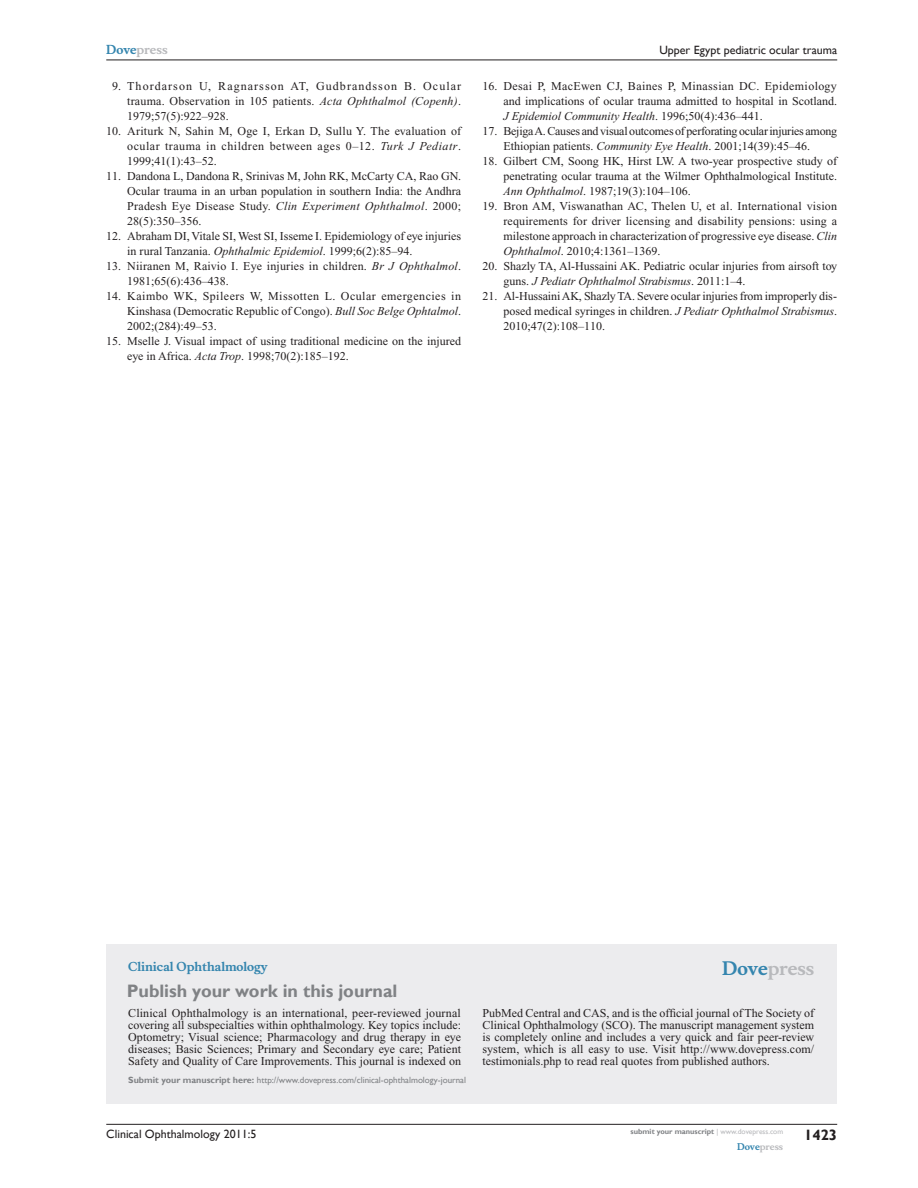
<style>
.page{position:relative;width:918px;height:1188px;background:#fff}
.page>*{position:absolute;margin:0;border:0;box-sizing:border-box;transform-origin:0 0}
.t1{font:700 18px "Gill Sans";color:#808285}
.t2{font:700 18px "Musee";color:#b8b9bc}
.t3{font:700 15px "Gill Sans";color:#231f20}
.t4{font:12px/15px "Times New Roman";color:#231f20;text-align:justify}
.t5{font:12px/15px "Times New Roman";letter-spacing:-.02em;color:#231f20;text-align:center}
.t6{font:12px "Gill Sans";color:#231f20}
.t7{font:700 12px "Musee";color:#3485ae}
.t8{font:700 12px "Musee";color:#b8b9bc}
.t9{font:9px "Gill Sans";color:#808285}
.t10{font:700 9px "Musee";color:#b8b9bc}
.t11{font:700 7.5px "Gill Sans";color:#808285}
.s1{color:#3485ae}
.s2{font-style:italic}
.s3{font-weight:700}
.s4{font-weight:400;color:#b8b9bc}
</style>
<div class="page">
<div style="left:106px;top:944px;width:731px;height:159px;background:#ececee"></div>
<hr style="left:106px;top:1124px;width:731px;height:1px;background:#231f20">
<hr style="left:106px;top:60px;width:731px;height:1px;background:#231f20">
<p class="t8" style="left:106px;top:43px;width:63px"><span class="s1">Dove</span>press</p>
<p class="t4" style="left:127px;top:79px;width:335px;text-indent:-15px">9. Thordarson U, Ragnarsson AT, Gudbrandsson B. Ocular trauma. Observation in 105 patients. <span class="s2">Acta Ophthalmol (Copenh)</span>.<br>1979;57(5):922–928.</p>
<p class="t4" style="left:127px;top:124px;width:336px;text-indent:-21px">10. Ariturk N, Sahin M, Oge I, Erkan D, Sullu Y. The evaluation of ocular trauma in children between ages 0–12. <span class="s2">Turk J Pediatr</span>.<br>1999;41(1):43–52.</p>
<p class="t4" style="left:127px;top:169px;width:335px;text-indent:-21px">11. Dandona L, Dandona R, Srinivas M, John RK, McCarty CA, Rao GN.<br>Ocular trauma in an urban population in southern India: the Andhra Pradesh Eye Disease Study. <span class="s2">Clin Experiment Ophthalmol</span>. 2000; 28(5):350–356.</p>
<p class="t4" style="left:127px;top:229px;width:335px;text-indent:-21px">12. Abraham DI, Vitale SI, West SI, Isseme I. Epidemiology of eye injuries in rural Tanzania. <span class="s2">Ophthalmic Epidemiol</span>. 1999;6(2):85–94.</p>
<p class="t4" style="left:127px;top:259px;width:335px;text-indent:-21px">13. Niiranen M, Raivio I. Eye injuries in children. <span class="s2">Br J Ophthalmol</span>.<br>1981;65(6):436–438.</p>
<p class="t4" style="left:127px;top:289px;width:335px;text-indent:-21px">14. Kaimbo WK, Spileers W, Missotten L. Ocular emergencies in Kinshasa (Democratic Republic of Congo). <span class="s2">Bull Soc Belge Ophtalmol</span>.<br>2002;(284):49–53.</p>
<p class="t4" style="left:127px;top:334px;width:335px;text-indent:-21px">15. Mselle J. Visual impact of using traditional medicine on the injured eye in Africa. <span class="s2">Acta Trop</span>. 1998;70(2):185–192.</p>
<p class="t6" style="left:659px;top:43px;width:179px">Upper Egypt pediatric ocular trauma</p>
<p class="t4" style="left:503px;top:79px;width:335px;text-indent:-21px">16. Desai P, MacEwen CJ, Baines P, Minassian DC. Epidemiology and implications of ocular trauma admitted to hospital in Scotland.<br><span class="s2">J Epidemiol Community Health</span>. 1996;50(4):436–441.</p>
<p class="t5" style="left:482px;top:124px;width:356px">17. Bejiga A. Causes and visual outcomes of perforating ocular injuries among<br>Ethiopian patients. <span class="s2">Community Eye Health</span>. 2001;14(39):45–46.</p>
<p class="t4" style="left:503px;top:154px;width:335px;text-indent:-21px">18. Gilbert CM, Soong HK, Hirst LW. A two-year prospective study of penetrating ocular trauma at the Wilmer Ophthalmological Institute.<br><span class="s2">Ann Ophthalmol</span>. 1987;19(3):104–106.</p>
<p class="t4" style="left:503px;top:199px;width:335px;text-indent:-21px">19. Bron AM, Viswanathan AC, Thelen U, et al. International vision requirements for driver licensing and disability pensions: using a milestone approach in characterization of progressive eye disease. <span class="s2">Clin Ophthalmol</span>. 2010;4:1361–1369.</p>
<p class="t4" style="left:503px;top:259px;width:335px;text-indent:-21px">20. Shazly TA, Al-Hussaini AK. Pediatric ocular injuries from airsoft toy guns. <span class="s2">J Pediatr Ophthalmol Strabismus</span>. 2011:1–4.</p>
<p class="t4" style="left:503px;top:289px;width:335px;text-indent:-21px">21. Al-Hussaini AK, Shazly TA. Severe ocular injuries from improperly dis&shy;posed medical syringes in children. <span class="s2">J Pediatr Ophthalmol Strabismus</span>.<br>2010;47(2):108–110.</p>
<p class="t7" style="left:128px;top:959px;width:141px">Clinical Ophthalmology</p>
<h1 class="t1" style="left:127px;top:980px;width:272px">Publish your work in this journal</h1>
<h1 class="t2" style="left:722px;top:958px;width:94px"><span class="s1">Dove</span>press</h1>
<p class="t4" style="left:128px;top:1007px;width:334px;line-height:12px">Clinical Ophthalmology is an international, peer-reviewed journal covering all subspecialties within ophthalmology. Key topics include:<br>Optometry; Visual science; Pharmacology and drug therapy in eye diseases; Basic Sciences; Primary and Secondary eye care; Patient Safety and Quality of Care Improvements. This journal is indexed on</p>
<p class="t4" style="left:482px;top:1007px;width:333px;line-height:12px">PubMed Central and CAS, and is the official journal of The Society of Clinical Ophthalmology (SCO). The manuscript management system is completely online and includes a very quick and fair peer-review system, which is all easy to use. Visit http://www.dovepress.com/ testimonials.php to read real quotes from published authors.</p>
<p class="t9" style="left:128px;top:1075px;width:339px"><span class="s3">Submit your manuscript here:</span> http://www.dovepress.com/clinical-ophthalmology-journal</p>
<p class="t6" style="left:106px;top:1127px;width:152px">Clinical Ophthalmology 2011:5</p>
<p class="t11" style="left:631px;top:1127px;width:154px">submit your manuscript <span class="s4">| www.dovepress.com</span></p>
<p class="t10" style="left:737px;top:1141px;width:48px"><span class="s1">Dove</span>press</p>
<p class="t3" style="left:804px;top:1126px;width:35px">1423</p>
</div>
